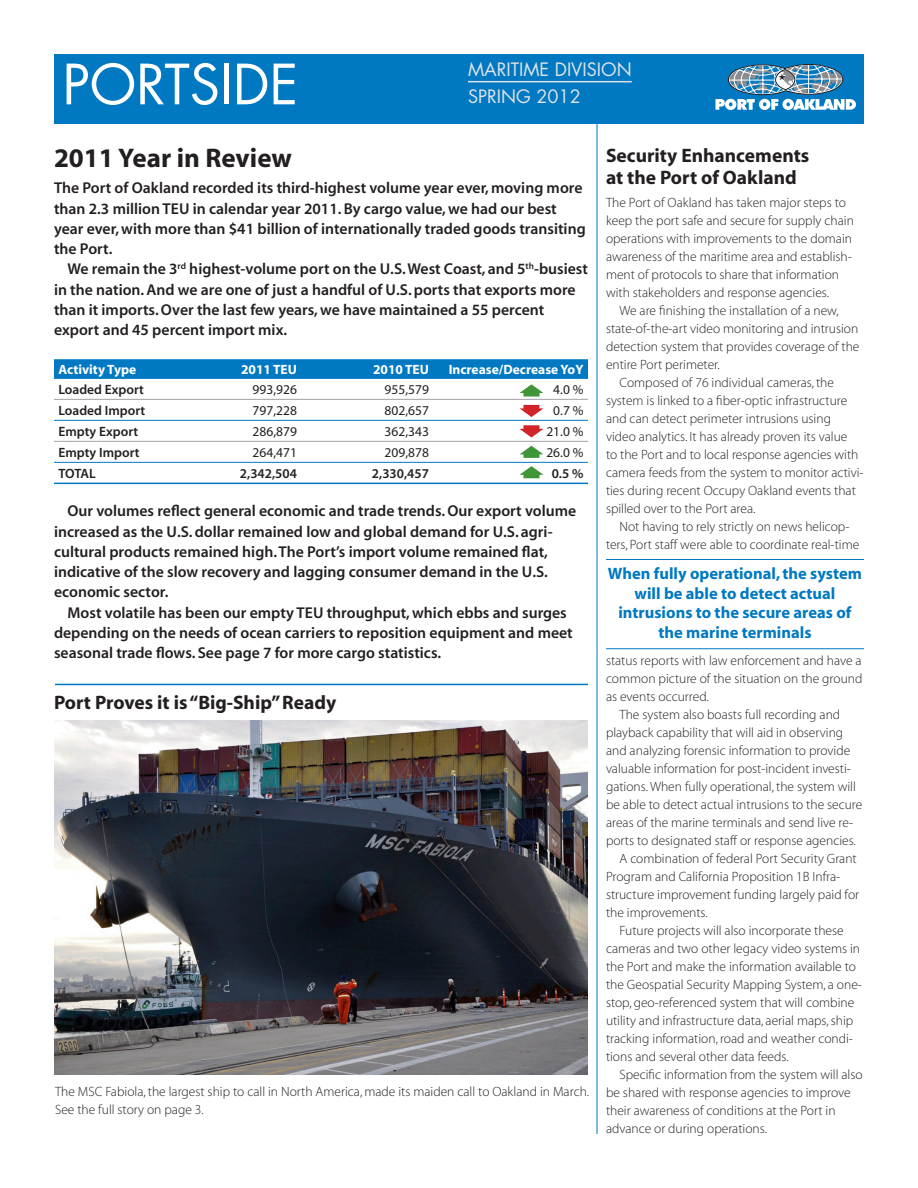
<style>
.page{position:relative;width:918px;height:1188px;background:#fff}
.page>*{position:absolute;margin:0;border:0;box-sizing:border-box;transform-origin:0 0}
.t1{font:54px "Futura";color:#fff}
.big_Headline{font:27px "Myriad MM 700 600";color:#231f20}
.headline{font:19.5px/22.5px "Myriad MM 700 600";color:#231f20}
.t2{font:18px "Futura";color:#e1e2e4}
.blue_Subhead{font:16.5px/19.5px "Myriad MM 700 600";color:#0079c2;text-align:center}
.Review_text{font:15.75px/20.2px "Myriad MM 565 600";color:#231f20}
.Review_First{font:15.75px/20.5px "Myriad MM 565 600";color:#231f20}
.story_first{font:13.5px/18px "Myriad MM 215 600";color:#231f20}
.story_first-2{font:13.5px "Myriad MM 400 600";color:#231f20}
.story_first-3{font:13.5px "Myriad MM 565 600";color:#231f20}
.story_first-4{font:13.5px "Myriad MM 700 600";color:#fff}
</style>
<div class="page">
<div style="left:54px;top:359px;width:534px;height:19px;background:#0079c2"></div>
<hr style="left:54px;top:378px;width:120px;height:1px;background:#0079c2">
<hr style="left:174px;top:378px;width:132px;height:1px;background:#0079c2">
<hr style="left:306px;top:378px;width:132px;height:1px;background:#0079c2">
<hr style="left:438px;top:378px;width:150px;height:1px;background:#0079c2">
<hr style="left:54px;top:420px;width:120px;height:1px;background:#0079c2">
<hr style="left:174px;top:420px;width:132px;height:1px;background:#0079c2">
<hr style="left:306px;top:420px;width:132px;height:1px;background:#0079c2">
<hr style="left:438px;top:420px;width:150px;height:1px;background:#0079c2">
<hr style="left:54px;top:462px;width:120px;height:1px;background:#0079c2">
<hr style="left:174px;top:462px;width:132px;height:1px;background:#0079c2">
<hr style="left:306px;top:462px;width:132px;height:1px;background:#0079c2">
<hr style="left:438px;top:462px;width:150px;height:1px;background:#0079c2">
<hr style="left:54px;top:399px;width:120px;height:1px;background:#a1a1a5">
<hr style="left:174px;top:399px;width:132px;height:1px;background:#a1a1a5">
<hr style="left:306px;top:399px;width:132px;height:1px;background:#a1a1a5">
<hr style="left:438px;top:399px;width:150px;height:1px;background:#a1a1a5">
<hr style="left:54px;top:441px;width:120px;height:1px;background:#a1a1a5">
<hr style="left:174px;top:441px;width:132px;height:1px;background:#a1a1a5">
<hr style="left:306px;top:441px;width:132px;height:1px;background:#a1a1a5">
<hr style="left:438px;top:441px;width:150px;height:1px;background:#a1a1a5">
<hr style="left:54px;top:483px;width:120px;height:1px;background:#0079c2">
<hr style="left:174px;top:483px;width:132px;height:1px;background:#0079c2">
<hr style="left:306px;top:483px;width:132px;height:1px;background:#0079c2">
<hr style="left:438px;top:483px;width:150px;height:1px;background:#0079c2">
<div style="left:54px;top:54px;width:810px;height:69px;background:#0079c2"></div>
<img style="left:54px;top:720px;width:534px;height:355px">
<hr style="left:597px;top:79px;width:1px;height:1055px;background:#0079c2">
<hr style="left:55px;top:684px;width:533px;height:1px;background:#0079c2">
<hr style="left:606px;top:559px;width:258px;height:1px;background:#0079c2">
<hr style="left:606px;top:648px;width:258px;height:1px;background:#0079c2">
<hr style="left:468px;top:81px;width:164px;height:1px;background:#e1e2e4">
<svg style="left:519px;top:384px;width:24px;height:13px"></svg>
<svg style="left:519px;top:446px;width:24px;height:12px"></svg>
<svg style="left:519px;top:466px;width:24px;height:12px"></svg>
<svg style="left:519px;top:405px;width:24px;height:12px"></svg>
<svg style="left:519px;top:425px;width:24px;height:12px"></svg>
<svg style="left:716px;top:64px;width:140px;height:46px"></svg>
<p class="t1" style="left:63px;top:50px;width:237px">PORTSIDE</p>
<p class="t2" style="left:468px;top:58px;width:165px">MARITIME DIVISION</p>
<p class="t2" style="left:468px;top:85px;width:114px">SPRING 2012</p>
<p class="big_Headline" style="left:54px;top:145px;width:240px">2011 Year in Review</p>
<p class="Review_First" style="left:54px;top:178px;width:533px">The Port of Oakland recorded its third-highest volume year ever, moving more than 2.3 million TEU in calendar year 2011. By cargo value, we had our best year ever, with more than $41 billion of internationally traded goods transiting the Port.</p>
<p class="Review_text" style="left:54px;top:260px;width:536px;text-indent:14px">We remain the 3<sup>rd</sup> highest-volume port on the U.S. West Coast, and 5<sup>th</sup>-busiest in the nation. And we are one of just a handful of U.S. ports that exports more than it imports. Over the last few years, we have maintained a 55 percent export and 45 percent import mix.</p>
<p class="story_first-4" style="left:58px;top:363px;width:79px">Activity Type</p>
<p class="story_first-4" style="left:241px;top:363px;width:57px">2011 TEU</p>
<p class="story_first-4" style="left:373px;top:363px;width:57px">2010 TEU</p>
<p class="story_first-4" style="left:449px;top:363px;width:136px">Increase/Decrease YoY</p>
<p class="story_first-3" style="left:58px;top:383px;width:87px">Loaded Export</p>
<p class="story_first-2" style="left:253px;top:383px;width:46px">993,926</p>
<p class="story_first-2" style="left:385px;top:383px;width:46px">955,579</p>
<p class="story_first-2" style="left:553px;top:383px;width:32px">4.0 %</p>
<p class="story_first-3" style="left:58px;top:404px;width:88px">Loaded Import</p>
<p class="story_first-2" style="left:253px;top:404px;width:46px">797,228</p>
<p class="story_first-2" style="left:385px;top:404px;width:46px">802,657</p>
<p class="story_first-2" style="left:553px;top:404px;width:32px">0.7 %</p>
<p class="story_first-3" style="left:58px;top:425px;width:81px">Empty Export</p>
<p class="story_first-2" style="left:253px;top:425px;width:46px">286,879</p>
<p class="story_first-2" style="left:385px;top:425px;width:46px">362,343</p>
<p class="story_first-2" style="left:546px;top:425px;width:39px">21.0 %</p>
<p class="story_first-3" style="left:58px;top:446px;width:83px">Empty Import</p>
<p class="story_first-2" style="left:253px;top:446px;width:46px">264,471</p>
<p class="story_first-2" style="left:385px;top:446px;width:46px">209,878</p>
<p class="story_first-2" style="left:546px;top:446px;width:39px">26.0 %</p>
<p class="story_first-3" style="left:58px;top:467px;width:39px">TOTAL</p>
<p class="story_first-3" style="left:240px;top:467px;width:59px">2,342,504</p>
<p class="story_first-3" style="left:372px;top:467px;width:59px">2,330,457</p>
<p class="story_first-3" style="left:552px;top:467px;width:33px">0.5 %</p>
<p class="Review_text" style="left:54px;top:502px;width:524px;text-indent:14px">Our volumes reflect general economic and trade trends. Our export volume increased as the U.S. dollar remained low and global demand for U.S. agri&shy;cultural products remained high. The Port’s import volume remained flat, indicative of the slow recovery and lagging consumer demand in the U.S. economic sector.</p>
<p class="Review_text" style="left:54px;top:603px;width:520px;text-indent:14px">Most volatile has been our empty TEU throughput, which ebbs and surges depending on the needs of ocean carriers to reposition equipment and meet seasonal trade flows. See page 7 for more cargo statistics.</p>
<p class="headline" style="left:54px;top:692px;width:284px">Port Proves it is “Big-Ship” Ready</p>
<p class="story_first" style="left:55px;top:1084px;width:536px">The MSC Fabiola, the largest ship to call in North America, made its maiden call to Oakland in March.<br>See the full story on page 3.</p>
<p class="headline" style="left:606px;top:145px;width:205px">Security Enhancements at the Port of Oakland</p>
<p class="story_first" style="left:606px;top:194px;width:249px">The Port of Oakland has taken major steps to keep the port safe and secure for supply chain operations with improvements to the domain awareness of the maritime area and establish&shy;ment of protocols to share that information with stakeholders and response agencies.</p>
<p class="story_first" style="left:606px;top:302px;width:255px;text-indent:14px">We are finishing the installation of a new, state-of-the-art video monitoring and intrusion detection system that provides coverage of the entire Port perimeter.</p>
<p class="story_first" style="left:606px;top:374px;width:259px;text-indent:14px">Composed of 76 individual cameras, the system is linked to a fiber-optic infrastructure and can detect perimeter intrusions using video analytics. It has already proven its value<br>to the Port and to local response agencies with camera feeds from the system to monitor activi&shy;ties during recent Occupy Oakland events that spilled over to the Port area.</p>
<p class="story_first" style="left:606px;top:518px;width:255px;text-align:center">Not having to rely strictly on news helicop&shy;ters, Port staff were able to coordinate real-time</p>
<p class="blue_Subhead" style="left:608px;top:565px;width:256px">When fully operational, the system will be able to detect actual intrusions to the secure areas of the marine terminals</p>
<p class="story_first" style="left:606px;top:652px;width:258px;text-align:justify">status reports with law enforcement and have a common picture of the situation on the ground as events occurred.</p>
<p class="story_first" style="left:606px;top:706px;width:258px;text-indent:14px">The system also boasts full recording and playback capability that will aid in observing and analyzing forensic information to provide valuable information for post-incident investi&shy;gations. When fully operational, the system will be able to detect actual intrusions to the secure areas of the marine terminals and send live re&shy;ports to designated staff or response agencies.</p>
<p class="story_first" style="left:606px;top:850px;width:255px;text-indent:14px">A combination of federal Port Security Grant Program and California Proposition 1B Infra&shy;structure improvement funding largely paid for the improvements.</p>
<p class="story_first" style="left:606px;top:922px;width:257px;text-indent:14px">Future projects will also incorporate these cameras and two other legacy video systems in the Port and make the information available to the Geospatial Security Mapping System, a one&shy;stop, geo-referenced system that will combine utility and infrastructure data, aerial maps, ship tracking information, road and weather condi&shy;tions and several other data feeds.</p>
<p class="story_first" style="left:606px;top:1066px;width:258px;text-indent:14px">Specific information from the system will also be shared with response agencies to improve their awareness of conditions at the Port in advance or during operations.</p>
</div>
